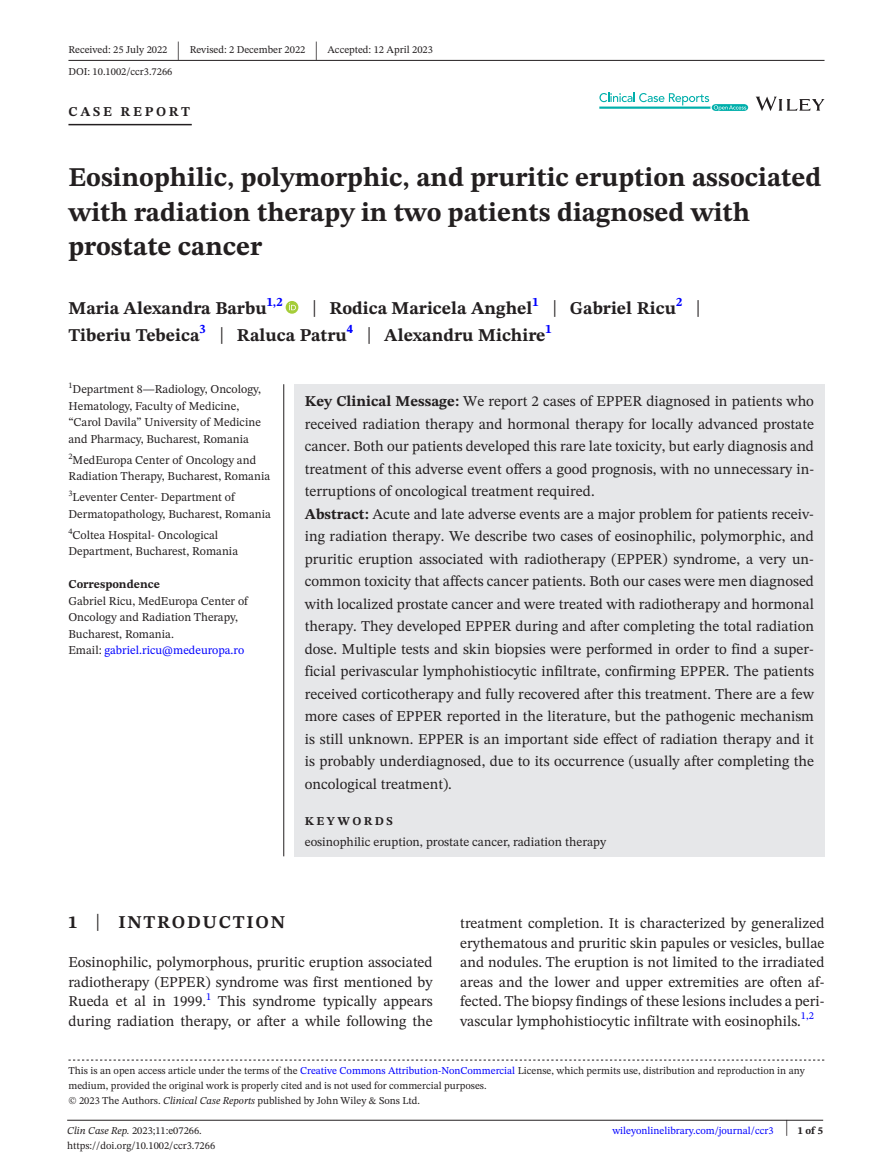
<style>
.page{position:relative;width:893px;height:1174px;background:#fff}
.page>*{position:absolute;margin:0;border:0;box-sizing:border-box;transform-origin:0 0}
.t1{font:700 27px/34.5px "STIX Two Text";color:#231f20}
.t2{font:25.65px "STIX Two Text";color:#231f20;scale:.49 1}
.t3{font:700 18px/27px "STIX Two Text";color:#231f20}
.t4{font:700 18px "STIX Two Text";letter-spacing:.1em;color:#231f20}
.t5{font:15px/22.5px "STIX Two Text";color:#231f20;text-align:justify}
.t6{font:700 13.5px "STIX Two Text";letter-spacing:.2em;color:#231f20}
.t7{font:12.75px "STIX Two Text";color:#231f20}
.t8{font:12px/16.5px "STIX Two Text";color:#231f20}
.t9{font:700 12px "STIX Two Text";color:#231f20}
.t10{font:700 12px "STIX Two Text";letter-spacing:.2em;color:#231f20}
.t11{font:10.5px/15px "STIX Two Text";color:#231f20}
.t12{font:10.5px "STIX Two Text";color:#00f}
.t13{font:700 10.5px "STIX Two Text";color:#231f20}
.s1{font-weight:400;font-size:23.4px}
.s2{color:#00f}
.s3{font-weight:700}
.s4{font-weight:400;font-size:23.7px}
.s5{font-style:italic}
.s6{font-weight:400;font-size:22.2px}
</style>
<div class="page">
<hr style="left:67px;top:1119px;width:756px;height:1px;background:#231f20">
<svg style="left:756px;top:97px;width:68px;height:14px"></svg>
<svg style="left:599px;top:93px;width:149px;height:18px"></svg>
<hr style="left:68px;top:60px;width:756px;height:1px;background:#231f20">
<hr style="left:68px;top:124px;width:124px;height:1px;background:#231f20">
<svg style="left:286px;top:301px;width:12px;height:13px"></svg>
<svg style="left:289px;top:303px;width:7px;height:7px"></svg>
<svg style="left:68px;top:1059px;width:756px;height:1px"></svg>
<div style="left:294px;top:384px;width:530px;height:472px;background:#e6e7e9"></div>
<hr style="left:283px;top:384px;width:1px;height:472px;background:#231f20">
<p class="t11" style="left:68px;top:42px;width:101px">Received: 25 July 2022</p>
<h2 class="t2" style="left:177px;top:32px;width:8px">|</h2>
<p class="t11" style="left:190px;top:42px;width:117px">Revised: 2 December 2022</p>
<h2 class="t2" style="left:315px;top:32px;width:8px">|</h2>
<p class="t11" style="left:328px;top:42px;width:107px">Accepted: 12 April 2023</p>
<p class="t11" style="left:68px;top:64px;width:105px">DOI: 10.1002/ccr3.7266</p>
<p class="t6" style="left:68px;top:101px;width:123px">CASE REPORT</p>
<h1 class="t1" style="left:68px;top:161px;width:754px">Eosinophilic, polymorphic, and pruritic eruption associated with radiation therapy in two patients diagnosed with prostate cancer</h1>
<p class="t3" style="left:68px;top:295px;width:216px">Maria Alexandra Barbu<sup>1,2</sup></p>
<p class="t3" style="left:68px;top:295px;width:634px;text-indent:244px"><span class="s1">|</span> Rodica Maricela Anghel<sup>1</sup> <span class="s1">|</span> Gabriel Ricu<sup>2</sup> <span class="s1">|<br></span>Tiberiu Tebeica<sup>3</sup> <span class="s1">|</span> Raluca Patru<sup>4</sup> <span class="s1">|</span> Alexandru Michire<sup>1</sup></p>
<p class="t8" style="left:68px;top:381px;width:194px"><sup>1</sup>Department 8—Radiology, Oncology, Hematology, Faculty of Medicine, “Carol Davila” University of Medicine and Pharmacy, Bucharest, Romania</p>
<p class="t8" style="left:68px;top:451px;width:203px"><sup>2</sup>MedEuropa Center of Oncology and<br>Radiation Therapy, Bucharest, Romania</p>
<p class="t8" style="left:68px;top:489px;width:204px"><sup>3</sup>Leventer Center- Department of<br>Dermatopathology, Bucharest, Romania</p>
<p class="t8" style="left:68px;top:526px;width:171px"><sup>4</sup>Coltea Hospital- Oncological<br>Department, Bucharest, Romania</p>
<p class="t9" style="left:68px;top:576px;width:93px">Correspondence</p>
<p class="t8" style="left:68px;top:592px;width:181px">Gabriel Ricu, MedEuropa Center of<br>Oncology and Radiation Therapy,<br>Bucharest, Romania.<br>Email: <span class="s2">gabriel.ricu@medeuropa.ro</span></p>
<p class="t5" style="left:305px;top:390px;width:511px;text-align:left"><span class="s3">Key Clinical Message:</span> We report 2 cases of EPPER diagnosed in patients who received radiation therapy and hormonal therapy for locally advanced prostate cancer. Both our patients developed this rare late toxicity, but early diagnosis and treatment of this adverse event offers a good prognosis, with no unnecessary in&shy;terruptions of oncological treatment required.<br><span class="s3">Abstract:</span> Acute and late adverse events are a major problem for patients receiv&shy;ing radiation therapy. We describe two cases of eosinophilic, polymorphic, and pruritic eruption associated with radiotherapy (EPPER) syndrome, a very un&shy;common toxicity that affects cancer patients. Both our cases were men diagnosed with localized prostate cancer and were treated with radiotherapy and hormonal therapy. They developed EPPER during and after completing the total radiation dose. Multiple tests and skin biopsies were performed in order to find a super&shy;ficial perivascular lymphohistiocytic infiltrate, confirming EPPER. The patients received corticotherapy and fully recovered after this treatment. There are a few more cases of EPPER reported in the literature, but the pathogenic mechanism is still unknown. EPPER is an important side effect of radiation therapy and it is probably underdiagnosed, due to its occurrence (usually after completing the oncological treatment).</p>
<p class="t10" style="left:305px;top:812px;width:90px">KEYWORDS</p>
<p class="t7" style="left:305px;top:832px;width:303px">eosinophilic eruption, prostate cancer, radiation therapy</p>
<p class="t4" style="left:68px;top:909px;width:218px">1 <span class="s4">|</span> INTRODUCTION</p>
<p class="t5" style="left:68px;top:952px;width:366px;line-height:19.5px">Eosinophilic, polymorphous, pruritic eruption associated radiotherapy (EPPER) syndrome was first mentioned by Rueda et al in 1999.</p>
<p class="t12" style="left:206px;top:988px;width:7px">1</p>
<p class="t5" style="left:68px;top:991px;width:366px;line-height:19.5px;text-align:right">This syndrome typically appears<br>during radiation therapy, or after a while following the</p>
<p class="t5" style="left:460px;top:913px;width:366px;line-height:19.5px">treatment completion. It is characterized by generalized erythematous and pruritic skin papules or vesicles, bullae and nodules. The eruption is not limited to the irradiated areas and the lower and upper extremities are often af&shy;fected. The biopsy findings of these lesions includes a peri&shy;vascular lymphohistiocytic infiltrate with eosinophils.</p>
<p class="t12" style="left:801px;top:1008px;width:14px">1,2</p>
<p class="t11" style="left:68px;top:1063px;width:738px">This is an open access article under the terms of the <span class="s2">Creative Commons Attribution-NonCommercial</span> License, which permits use, distribution and reproduction in any medium, provided the original work is properly cited and is not used for commercial purposes.<br>© 2023 The Authors. <span class="s5">Clinical Case Reports</span> published by John Wiley &amp; Sons Ltd.</p>
<p class="t11" style="left:67px;top:1123px;width:136px"><span class="s5">Clin Case Rep.</span> 2023;11:e07266.</p>
<p class="t13" style="left:785px;top:1123px;width:39px"><span class="s6">|</span> 1 of 5</p>
<p class="t11" style="left:67px;top:1138px;width:150px">https://doi.org/10.1002/ccr3.7266</p>
<p class="t12" style="left:612px;top:1123px;width:163px">wileyonlinelibrary.com/journal/ccr3</p>
</div>
